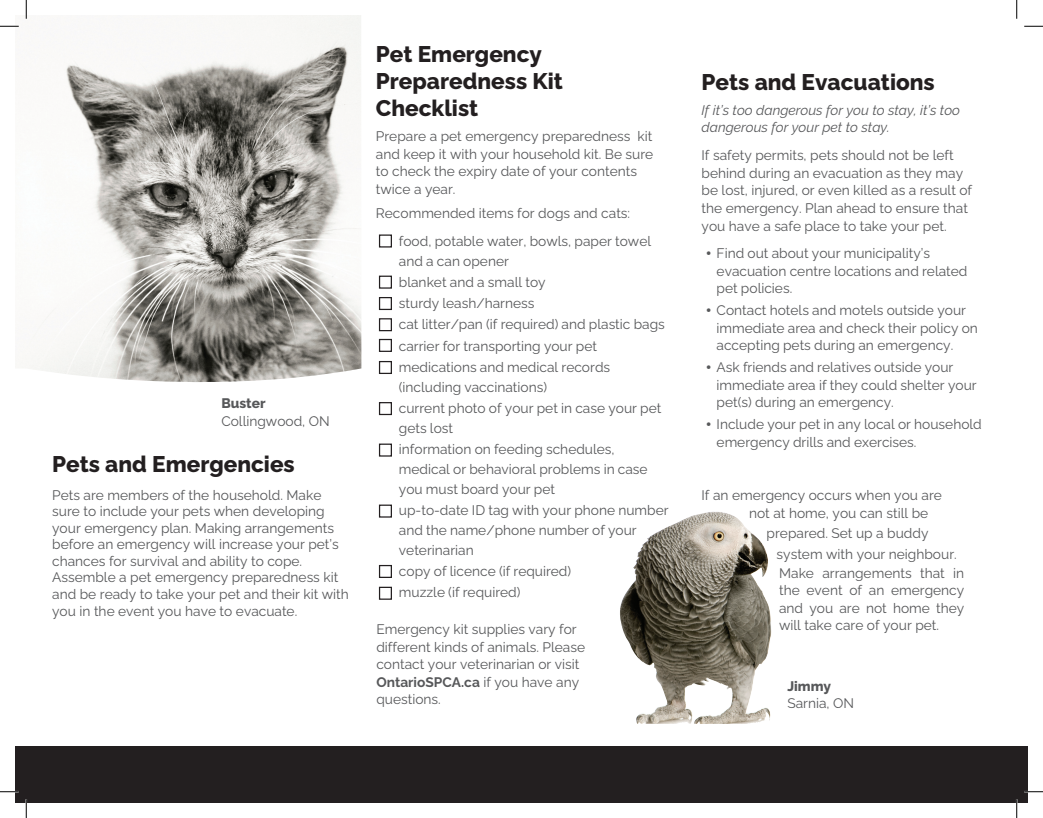
<style>
.page{position:relative;width:1043px;height:818px;background:#fff}
.page>*{position:absolute;margin:0;border:0;box-sizing:border-box;transform-origin:0 0}
.t1{font:800 22.5px/27px "Raleway";color:#231f20}
.t2{font:13.75px/17.5px "Raleway";color:#57585a}
.t3{font:italic 13.75px/17.5px "Raleway";color:#57585a}
.s1{font-weight:800}
.s2{font-weight:700}
.s3{font-family:"Gotham"}
</style>
<div class="page">
<img style="left:21px;top:15px;width:340px;height:367px">
<img style="left:620px;top:516px;width:151px;height:207px">
<div style="left:379px;top:234px;width:13px;height:13px;border:1px solid #231f20"></div>
<div style="left:379px;top:275px;width:13px;height:13px;border:1px solid #231f20"></div>
<div style="left:379px;top:297px;width:13px;height:13px;border:1px solid #231f20"></div>
<div style="left:379px;top:318px;width:13px;height:13px;border:1px solid #231f20"></div>
<div style="left:379px;top:339px;width:13px;height:13px;border:1px solid #231f20"></div>
<div style="left:379px;top:361px;width:13px;height:13px;border:1px solid #231f20"></div>
<div style="left:379px;top:402px;width:13px;height:13px;border:1px solid #231f20"></div>
<div style="left:379px;top:443px;width:13px;height:13px;border:1px solid #231f20"></div>
<div style="left:379px;top:504px;width:13px;height:13px;border:1px solid #231f20"></div>
<div style="left:379px;top:565px;width:13px;height:13px;border:1px solid #231f20"></div>
<div style="left:379px;top:586px;width:13px;height:13px;border:1px solid #231f20"></div>
<div style="left:15px;top:746px;width:1013px;height:56px;background:#231f20"></div>
<svg style="left:0;top:25px;width:19px;height:2px"></svg>
<svg style="left:1024px;top:25px;width:18px;height:2px"></svg>
<svg style="left:0;top:790px;width:19px;height:2px"></svg>
<svg style="left:1024px;top:790px;width:18px;height:2px"></svg>
<svg style="left:25px;top:0;width:2px;height:19px"></svg>
<svg style="left:25px;top:799px;width:2px;height:19px"></svg>
<svg style="left:1016px;top:0;width:1px;height:19px"></svg>
<svg style="left:1015px;top:799px;width:2px;height:19px"></svg>
<p class="t2" style="left:221px;top:394px;width:110px"><span class="s1">Buster<br></span>Collingwood, ON</p>
<h3 class="t1" style="left:52px;top:451px;width:244px">Pets and Emergencies</h3>
<p class="t2" style="left:52px;top:487px;width:298px;line-height:16.5px">Pets are members of the household. Make sure to include your pets when developing your emergency plan. Making arrangements before an emergency will increase your pet’s chances for survival and ability to cope.<br>Assemble a pet emergency preparedness kit and be ready to take your pet and their kit with you in the event you have to evacuate.</p>
<h3 class="t1" style="left:376px;top:41px;width:188px">Pet Emergency<br>Preparedness Kit<br>Checklist</h3>
<p class="t2" style="left:376px;top:128px;width:279px">Prepare a pet emergency preparedness kit and keep it with your household kit. Be sure to check the expiry date of your contents twice a year.</p>
<p class="t2" style="left:376px;top:204px;width:256px">Recommended items for dogs and cats:</p>
<p class="t2" style="left:399px;top:231px;width:254px;line-height:20px">food, potable water, bowls, paper towel and a can opener</p>
<p class="t2" style="left:399px;top:273px;width:148px">blanket and a small toy</p>
<p class="t2" style="left:399px;top:294px;width:137px">sturdy leash/harness</p>
<p class="t2" style="left:399px;top:316px;width:267px">cat litter/pan (if required) and plastic bags</p>
<p class="t2" style="left:399px;top:337px;width:200px">carrier for transporting your pet</p>
<p class="t2" style="left:399px;top:357px;width:213px;line-height:20px">medications and medical records (including vaccinations)</p>
<p class="t2" style="left:399px;top:398px;width:264px;line-height:20px">current photo of your pet in case your pet gets lost</p>
<p class="t2" style="left:399px;top:439px;width:250px;line-height:20px">information on feeding schedules, medical or behavioral problems in case you must board your pet</p>
<p class="t2" style="left:399px;top:500px;width:271px;line-height:19.9px">up-to-date ID tag with your phone number and the name/phone number of your veterinarian</p>
<p class="t2" style="left:399px;top:562px;width:174px">copy of licence (if required)</p>
<p class="t2" style="left:399px;top:584px;width:123px">muzzle (if required)</p>
<p class="t2" style="left:376px;top:620px;width:210px">Emergency kit supplies vary for different kinds of animals. Please contact your veterinarian or visit<br><span class="s2">OntarioSPCA.ca</span> if you have any questions.</p>
<h3 class="t1" style="left:701px;top:69px;width:235px">Pets and Evacuations</h3>
<p class="t3" style="left:701px;top:101px;width:260px">If it’s too dangerous for you to stay, it’s too dangerous for your pet to stay.</p>
<p class="t2" style="left:701px;top:147px;width:272px">If safety permits, pets should not be left behind during an evacuation as they may be lost, injured, or even killed as a result of the emergency. Plan ahead to ensure that you have a safe place to take your pet.</p>
<p class="t2" style="left:716px;top:245px;width:252px;text-indent:-11px"><span class="s3">•</span> Find out about your municipality’s evacuation centre locations and related pet policies.</p>
<p class="t2" style="left:716px;top:302px;width:263px;text-indent:-11px"><span class="s3">•</span> Contact hotels and motels outside your immediate area and check their policy on accepting pets during an emergency.</p>
<p class="t2" style="left:716px;top:359px;width:262px;text-indent:-11px"><span class="s3">•</span> Ask friends and relatives outside your immediate area if they could shelter your pet(s) during an emergency.</p>
<p class="t2" style="left:716px;top:416px;width:267px;text-indent:-11px"><span class="s3">•</span> Include your pet in any local or household emergency drills and exercises.</p>
<p class="t2" style="left:749px;top:485px;width:194px;line-height:18.8px;text-indent:-48px">If an emergency occurs when you are not at home, you can still be</p>
<p class="t2" style="left:776px;top:524px;width:189px;line-height:19.5px;text-indent:-10px">prepared. Set up a buddy system with your neighbour.<br>Make arrangements that in</p>
<p class="t2" style="left:779px;top:581px;width:187px;text-align:justify">the event of an emergency and you are not home they will take care of your pet.</p>
<p class="t2" style="left:787px;top:677px;width:68px"><span class="s1">Jimmy<br></span>Sarnia, ON</p>
</div>
